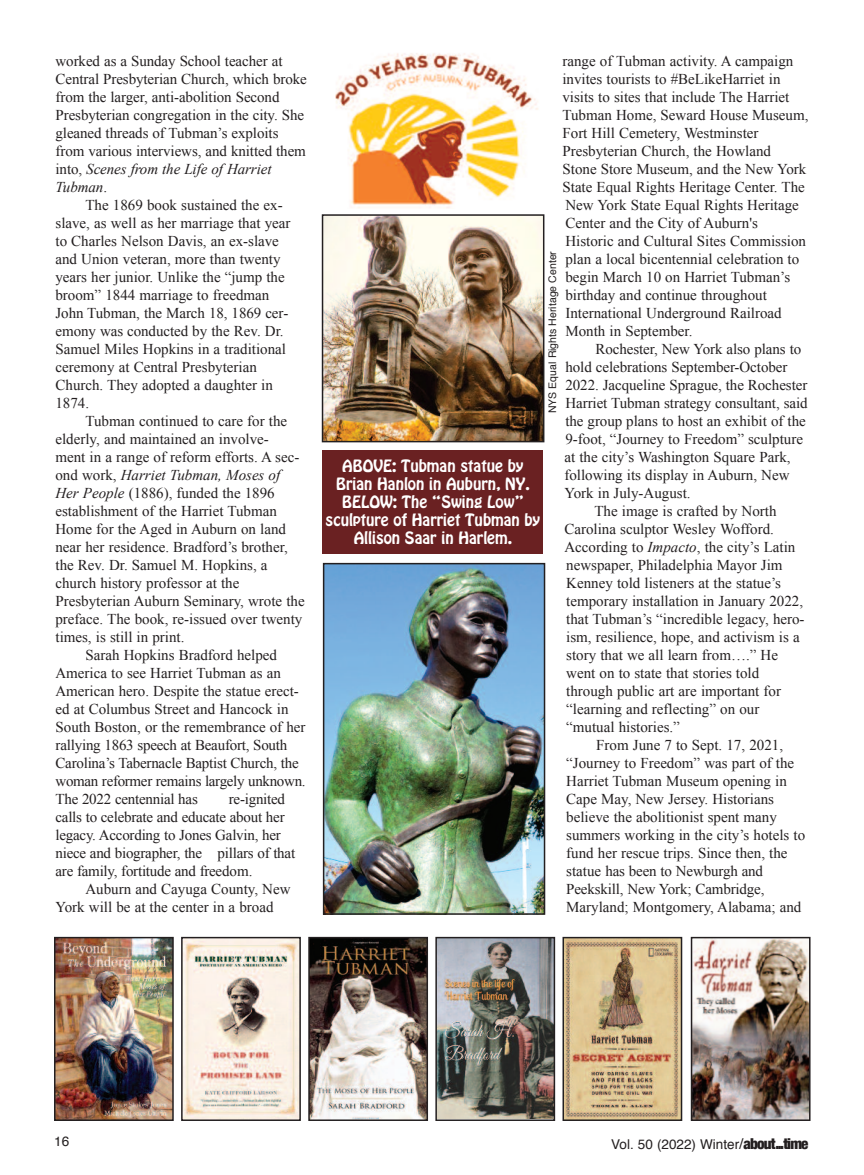
<style>
.page{position:relative;width:864px;height:1175px;background:#fff}
.page>*{position:absolute;margin:0;border:0;box-sizing:border-box;transform-origin:0 0}
.t1{font:15px/18px "Times New Roman";color:#231f20}
.t2{font:15px/18px "Hobo Std";color:#fff;text-align:center}
.t3{font:italic 15px "Times New Roman";letter-spacing:-.005em;color:#231f20}
.t4{font:15px "Times New Roman";letter-spacing:-.02em;color:#231f20}
.t5{font:13.5px "Helvetica";color:#231f20}
.t6{font:10.5px "Helvetica";color:#231f20}
.s1{font-style:normal}
.s2{font-style:italic}
.s3{font-size:15px}
.s4{font-family:"Helvetica Neue";font-weight:900;font-stretch:condensed;font-size:15px}
</style>
<div class="page">
<img style="left:326px;top:566px;width:216px;height:345px">
<div style="left:323px;top:563px;width:222px;height:351px;border:2px solid #231f20"></div>
<img style="left:57px;top:939px;width:114px;height:178px">
<div style="left:54px;top:936px;width:120px;height:184px;border:2px solid #231f20"></div>
<img style="left:184px;top:939px;width:114px;height:178px">
<div style="left:181px;top:936px;width:120px;height:184px;border:2px solid #231f20"></div>
<img style="left:311px;top:939px;width:114px;height:178px">
<div style="left:308px;top:936px;width:120px;height:184px;border:2px solid #231f20"></div>
<img style="left:438px;top:939px;width:114px;height:178px">
<div style="left:435px;top:936px;width:120px;height:184px;border:2px solid #231f20"></div>
<img style="left:566px;top:939px;width:113px;height:178px">
<div style="left:563px;top:936px;width:119px;height:184px;border:2px solid #231f20"></div>
<img style="left:694px;top:939px;width:114px;height:178px">
<div style="left:691px;top:936px;width:120px;height:184px;border:2px solid #231f20"></div>
<img style="left:325px;top:217px;width:216px;height:222px">
<div style="left:322px;top:214px;width:222px;height:228px;border:2px solid #231f20"></div>
<img style="left:335px;top:53px;width:203px;height:155px">
<div style="left:323px;top:450px;width:220px;height:104px;background:#6a2122"></div>
<p class="t1" style="left:56px;top:52px;width:229px">worked as a Sunday School teacher at</p>
<p class="t1" style="left:56px;top:70px;width:253px">Central Presbyterian Church, which broke</p>
<p class="t1" style="left:56px;top:88px;width:226px">from the larger, anti-abolition Second</p>
<p class="t1" style="left:56px;top:106px;width:250px">Presbyterian congregation in the city. She</p>
<p class="t1" style="left:56px;top:124px;width:225px">gleaned threads of Tubman’s exploits</p>
<p class="t1" style="left:56px;top:142px;width:252px">from various interviews, and knitted them</p>
<p class="t3" style="left:56px;top:161px;width:218px"><span class="s1">into,</span> Scenes from the Life of harriet</p>
<p class="t3" style="left:56px;top:179px;width:53px">Tubman<span class="s1">.</span></p>
<p class="t1" style="left:86px;top:196px;width:199px">The 1869 book sustained the ex-</p>
<p class="t1" style="left:55px;top:214px;width:237px">slave, as well as her marriage that year</p>
<p class="t1" style="left:55px;top:232px;width:225px">to Charles Nelson Davis, an ex-slave</p>
<p class="t1" style="left:55px;top:250px;width:227px">and Union veteran, more than twenty</p>
<p class="t1" style="left:55px;top:268px;width:231px">years her junior. Unlike the “jump the</p>
<p class="t1" style="left:55px;top:286px;width:215px">broom” 1844 marriage to freedman</p>
<p class="t1" style="left:55px;top:304px;width:234px">John Tubman, the March 18, 1869 cer-</p>
<p class="t1" style="left:55px;top:322px;width:230px">emony was conducted by the Rev. Dr.</p>
<p class="t1" style="left:55px;top:340px;width:232px">Samuel Miles Hopkins in a traditional</p>
<p class="t1" style="left:55px;top:358px;width:203px">ceremony at Central Presbyterian</p>
<p class="t1" style="left:55px;top:376px;width:219px">Church. They adopted a daughter in</p>
<p class="t1" style="left:55px;top:394px;width:35px">1874.</p>
<p class="t1" style="left:85px;top:412px;width:203px">Tubman continued to care for the</p>
<p class="t1" style="left:55px;top:430px;width:215px">elderly, and maintained an involve-</p>
<p class="t1" style="left:55px;top:448px;width:245px">ment in a range of reform efforts. A sec-</p>
<p class="t3" style="left:55px;top:467px;width:226px"><span class="s1">ond work,</span> harriet Tubman, moses of</p>
<p class="t1" style="left:55px;top:484px;width:221px"><span class="s2">her People</span> (1886), funded the 1896</p>
<p class="t1" style="left:55px;top:502px;width:223px">establishment of the Harriet Tubman</p>
<p class="t1" style="left:55px;top:520px;width:232px">Home for the Aged in Auburn on land</p>
<p class="t1" style="left:55px;top:538px;width:234px">near her residence. Bradford’s brother,</p>
<p class="t1" style="left:55px;top:556px;width:214px">the Rev. Dr. Samuel M. Hopkins, a</p>
<p class="t1" style="left:55px;top:574px;width:185px">church history professor at the</p>
<p class="t1" style="left:55px;top:592px;width:251px">Presbyterian Auburn Seminary, wrote the</p>
<p class="t1" style="left:55px;top:610px;width:248px">preface. The book, re-issued over twenty</p>
<p class="t1" style="left:55px;top:628px;width:131px">times, is still in print.</p>
<p class="t1" style="left:85px;top:646px;width:193px">Sarah Hopkins Bradford helped</p>
<p class="t1" style="left:55px;top:664px;width:227px">America to see Harriet Tubman as an</p>
<p class="t1" style="left:55px;top:682px;width:245px">American hero. Despite the statue erect-</p>
<p class="t1" style="left:55px;top:700px;width:235px">ed at Columbus Street and Hancock in</p>
<p class="t1" style="left:55px;top:718px;width:252px">South Boston, or the remembrance of her</p>
<p class="t1" style="left:55px;top:736px;width:233px">rallying 1863 speech at Beaufort, South</p>
<p class="t1" style="left:55px;top:754px;width:245px">Carolina’s Tabernacle Baptist Church, the</p>
<p class="t4" style="left:55px;top:773px;width:252px">woman reformer remains largely unknown.</p>
<p class="t1" style="left:55px;top:790px;width:144px">The 2022 centennial has</p>
<p class="t1" style="left:55px;top:790px;width:241px;text-indent:173px">re-ignited calls to celebrate and educate about her legacy. According to Jones Galvin, her niece and biographer, the pillars of that are family, fortitude and freedom.</p>
<p class="t1" style="left:55px;top:880px;width:237px;text-indent:30px">Auburn and Cayuga County, New<br>York will be at the center in a broad</p>
<p class="t2" style="left:326px;top:458px;width:216px">ABOVE: Tubman statue by<br>Brian Hanlon in Auburn, NY.<br>BELOW: The “Swing Low” sculpture of Harriet Tubman by<br>Allison Saar in Harlem.</p>
<p class="t1" style="left:562px;top:52px;width:247px">range of Tubman activity. A campaign invites tourists to #BeLikeHarriet in visits to sites that include The Harriet Tubman Home, Seward House Museum, Fort Hill Cemetery, Westminster Presbyterian Church, the Howland Stone Store Museum, and the New York State Equal Rights Heritage Center. The New York State Equal Rights Heritage Center and the City of Auburn's<br>Historic and Cultural Sites Commission plan a local bicentennial celebration to begin March 10 on Harriet Tubman’s birthday and continue throughout International Underground Railroad Month in September.</p>
<p class="t1" style="left:595px;top:340px;width:207px">Rochester, New York also plans to</p>
<p class="t1" style="left:565px;top:358px;width:223px">hold celebrations September-October</p>
<p class="t1" style="left:565px;top:376px;width:243px">2022. Jacqueline Sprague, the Rochester</p>
<p class="t1" style="left:565px;top:394px;width:244px">Harriet Tubman strategy consultant, said</p>
<p class="t1" style="left:565px;top:412px;width:242px">the group plans to host an exhibit of the</p>
<p class="t1" style="left:565px;top:430px;width:239px">9-foot, “Journey to Freedom” sculpture</p>
<p class="t1" style="left:564px;top:448px;width:228px">at the city’s Washington Square Park,</p>
<p class="t1" style="left:564px;top:466px;width:227px">following its display in Auburn, New</p>
<p class="t1" style="left:564px;top:484px;width:128px">York in July-August.</p>
<p class="t1" style="left:594px;top:502px;width:184px">The image is crafted by North</p>
<p class="t1" style="left:564px;top:520px;width:211px">Carolina sculptor Wesley Wofford.</p>
<p class="t1" style="left:564px;top:538px;width:232px">According to <span class="s2">impacto</span>, the city’s Latin</p>
<p class="t1" style="left:566px;top:556px;width:218px">newspaper, Philadelphia Mayor Jim</p>
<p class="t1" style="left:566px;top:574px;width:216px">Kenney told listeners at the statue’s</p>
<p class="t1" style="left:566px;top:592px;width:238px">temporary installation in January 2022,</p>
<p class="t1" style="left:566px;top:610px;width:240px">that Tubman’s “incredible legacy, hero-</p>
<p class="t1" style="left:566px;top:628px;width:235px">ism, resilience, hope, and activism is a</p>
<p class="t1" style="left:566px;top:646px;width:213px">story that we all learn from….” He</p>
<p class="t1" style="left:566px;top:664px;width:195px">went on to state that stories told</p>
<p class="t1" style="left:566px;top:682px;width:216px">through public art are important for</p>
<p class="t1" style="left:566px;top:700px;width:195px">“learning and reflecting” on our</p>
<p class="t1" style="left:566px;top:718px;width:115px">“mutual histories.”</p>
<p class="t1" style="left:596px;top:736px;width:188px">From June 7 to Sept. 17, 2021,</p>
<p class="t1" style="left:566px;top:754px;width:230px">“Journey to Freedom” was part of the</p>
<p class="t1" style="left:566px;top:772px;width:222px">Harriet Tubman Museum opening in</p>
<p class="t1" style="left:566px;top:790px;width:209px">Cape May, New Jersey. Historians</p>
<p class="t1" style="left:566px;top:808px;width:212px">believe the abolitionist spent many</p>
<p class="t1" style="left:566px;top:826px;width:240px">summers working in the city’s hotels to</p>
<p class="t1" style="left:566px;top:844px;width:223px">fund her rescue trips. Since then, the</p>
<p class="t1" style="left:566px;top:862px;width:198px">statue has been to Newburgh and</p>
<p class="t1" style="left:566px;top:880px;width:200px">Peekskill, New York; Cambridge,</p>
<p class="t1" style="left:566px;top:898px;width:237px">Maryland; Montgomery, Alabama; and</p>
<p class="t6" style="left:548px;top:413px;width:163px;rotate:-90deg">NYS Equal Rights Heritage Center</p>
<p class="t5" style="left:54px;top:1135px;width:17px">16</p>
<p class="t5" style="left:611px;top:1139px;width:199px">Vol. 50 (2022) Winter<span class="s3">/</span><span class="s4">about...time</span></p>
</div>
